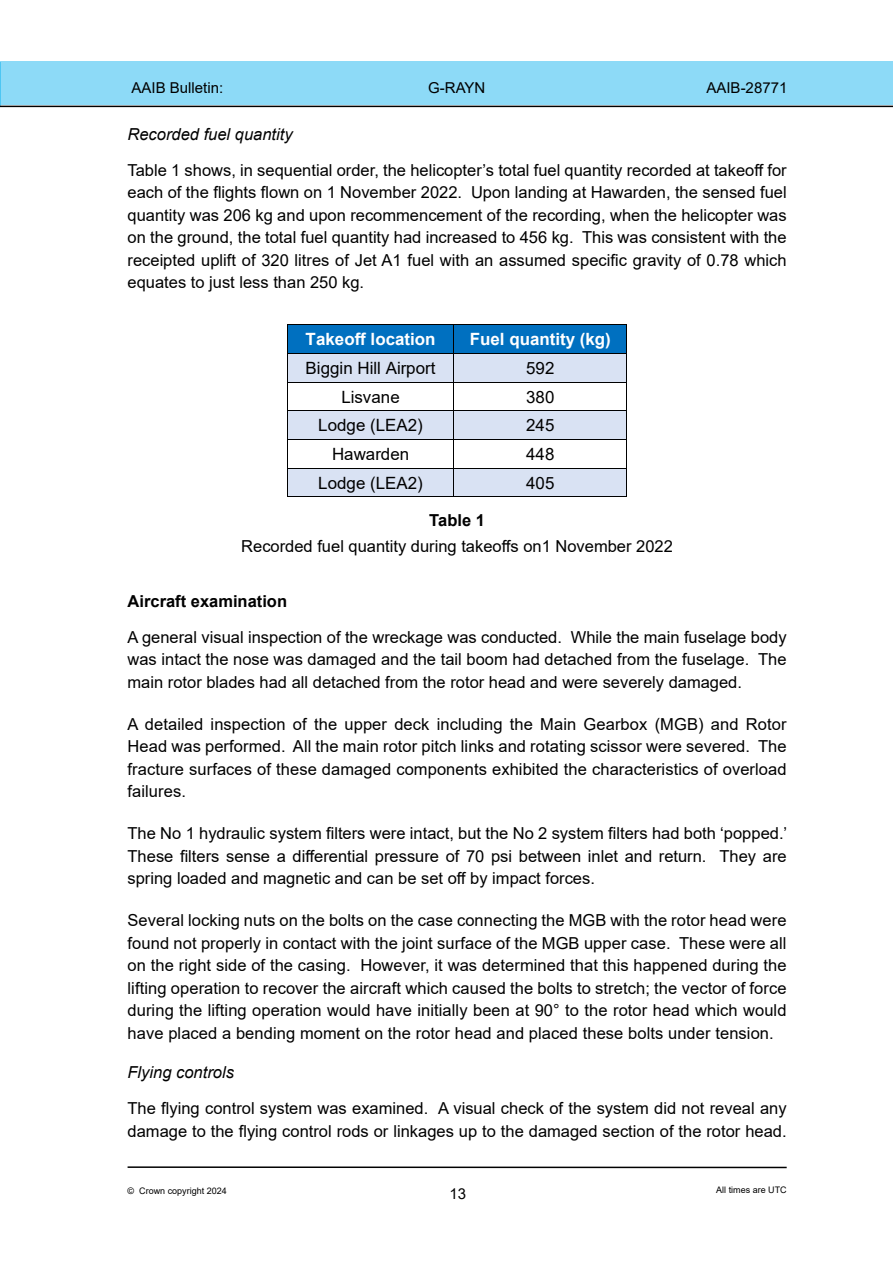
<style>
.page{position:relative;width:893px;height:1263px;background:#fff}
.page>*{position:absolute;margin:0;border:0;box-sizing:border-box;transform-origin:0 0}
.t1{font:16.95px "Arial";letter-spacing:.005em;color:#000}
.t2{font:700 16.95px "Arial";color:#fff}
.Bultext{font:16.5px/22.5px "Arial";color:#000;text-align:justify}
.Para_Header_Italic{font:italic 16.5px "Arial";color:#000}
.Para_header{font:700 16.5px "Arial";color:#000}
.Caption_Header{font:700 16.5px "Arial";color:#000}
.t3{font:15px "Arial";color:#000}
.t4{font:9px "Arial";color:#000}
</style>
<div class="page">
<hr style="left:128px;top:1166px;width:659px;height:2px;background:#000">
<div style="left:0;top:61px;width:893px;height:44px;background:#8ddaf7"></div>
<hr style="left:0;top:63px;width:1px;height:43px;background:#00aeef">
<hr style="left:0;top:106px;width:893px;height:1px;background:#000">
<div style="left:288px;top:325px;width:165px;height:28px;background:#0070c0"></div>
<div style="left:454px;top:325px;width:172px;height:28px;background:#0070c0"></div>
<hr style="left:288px;top:325px;width:165px;height:1px;background:#000">
<hr style="left:454px;top:325px;width:172px;height:1px;background:#000">
<div style="left:288px;top:354px;width:165px;height:28px;background:#d9e2f3"></div>
<div style="left:454px;top:354px;width:172px;height:28px;background:#d9e2f3"></div>
<hr style="left:288px;top:353px;width:165px;height:1px;background:#000">
<hr style="left:454px;top:353px;width:172px;height:1px;background:#000">
<hr style="left:288px;top:382px;width:165px;height:1px;background:#000">
<hr style="left:454px;top:382px;width:172px;height:1px;background:#000">
<div style="left:288px;top:411px;width:165px;height:28px;background:#d9e2f3"></div>
<div style="left:454px;top:411px;width:172px;height:28px;background:#d9e2f3"></div>
<hr style="left:288px;top:411px;width:165px;height:1px;background:#000">
<hr style="left:454px;top:411px;width:172px;height:1px;background:#000">
<hr style="left:288px;top:439px;width:165px;height:1px;background:#000">
<hr style="left:454px;top:439px;width:172px;height:1px;background:#000">
<div style="left:288px;top:468px;width:165px;height:28px;background:#d9e2f3"></div>
<div style="left:454px;top:468px;width:172px;height:28px;background:#d9e2f3"></div>
<hr style="left:288px;top:468px;width:165px;height:1px;background:#000">
<hr style="left:454px;top:468px;width:172px;height:1px;background:#000">
<svg style="left:287px;top:325px;width:1px;height:172px"></svg>
<hr style="left:288px;top:496px;width:165px;height:1px;background:#000">
<svg style="left:453px;top:325px;width:1px;height:172px"></svg>
<hr style="left:454px;top:496px;width:172px;height:1px;background:#000">
<svg style="left:626px;top:325px;width:1px;height:172px"></svg>
<p class="t3" style="left:132px;top:77px;width:93px">AAIB Bulletin:</p>
<p class="t3" style="left:428px;top:77px;width:59px">G-RAYN</p>
<p class="t3" style="left:706px;top:77px;width:82px">AAIB-28771</p>
<p class="Para_Header_Italic" style="left:128px;top:123px;width:167px">Recorded fuel quantity</p>
<p class="Bultext" style="left:128px;top:158px;width:661px">Table 1 shows, in sequential order, the helicopter’s total fuel quantity recorded at takeoff for each of the flights flown on 1 November 2022. Upon landing at Hawarden, the sensed fuel quantity was 206 kg and upon recommencement of the recording, when the helicopter was on the ground, the total fuel quantity had increased to 456 kg. This was consistent with the receipted uplift of 320 litres of Jet A1 fuel with an assumed specific gravity of 0.78 which equates to just less than 250 kg.</p>
<p class="t2" style="left:306px;top:327px;width:131px">Takeoff location</p>
<p class="t2" style="left:470px;top:327px;width:143px">Fuel quantity (kg)</p>
<p class="t1" style="left:306px;top:356px;width:131px">Biggin Hill Airport</p>
<p class="t1" style="left:526px;top:356px;width:30px">592</p>
<p class="t1" style="left:341px;top:385px;width:60px">Lisvane</p>
<p class="t1" style="left:526px;top:385px;width:30px">380</p>
<p class="t1" style="left:318px;top:414px;width:106px">Lodge (LEA2)</p>
<p class="t1" style="left:526px;top:414px;width:30px">245</p>
<p class="t1" style="left:332px;top:442px;width:79px">Hawarden</p>
<p class="t1" style="left:526px;top:442px;width:30px">448</p>
<p class="t1" style="left:318px;top:471px;width:106px">Lodge (LEA2)</p>
<p class="t1" style="left:526px;top:471px;width:30px">405</p>
<p class="Caption_Header" style="left:429px;top:508px;width:57px">Table 1</p>
<p class="Bultext" style="left:241px;top:535px;width:433px">Recorded fuel quantity during takeoffs on1 November 2022</p>
<p class="Para_header" style="left:128px;top:589px;width:161px">Aircraft examination</p>
<p class="Bultext" style="left:128px;top:625px;width:661px">A general visual inspection of the wreckage was conducted. While the main fuselage body was intact the nose was damaged and the tail boom had detached from the fuselage. The main rotor blades had all detached from the rotor head and were severely damaged.</p>
<p class="Bultext" style="left:128px;top:712px;width:661px">A detailed inspection of the upper deck including the Main Gearbox (MGB) and Rotor Head was performed. All the main rotor pitch links and rotating scissor were severed. The fracture surfaces of these damaged components exhibited the characteristics of overload failures.</p>
<p class="Bultext" style="left:128px;top:822px;width:661px">The No 1 hydraulic system filters were intact, but the No 2 system filters had both ‘popped.’ These filters sense a differential pressure of 70 psi between inlet and return. They are spring loaded and magnetic and can be set off by impact forces.</p>
<p class="Bultext" style="left:128px;top:909px;width:660px">Several locking nuts on the bolts on the case connecting the MGB with the rotor head were found not properly in contact with the joint surface of the MGB upper case. These were all on the right side of the casing. However, it was determined that this happened during the lifting operation to recover the aircraft which caused the bolts to stretch; the vector of force during the lifting operation would have initially been at 90° to the rotor head which would have placed a bending moment on the rotor head and placed these bolts under tension.</p>
<p class="Para_Header_Italic" style="left:128px;top:1061px;width:108px">Flying controls</p>
<p class="Bultext" style="left:128px;top:1097px;width:661px">The flying control system was examined. A visual check of the system did not reveal any damage to the flying control rods or linkages up to the damaged section of the rotor head.</p>
<p class="t4" style="left:128px;top:1185px;width:101px">© Crown copyright 2024</p>
<p class="t4" style="left:716px;top:1184px;width:72px">All times are UTC</p>
<p class="t3" style="left:449px;top:1183px;width:18px">13</p>
</div>
